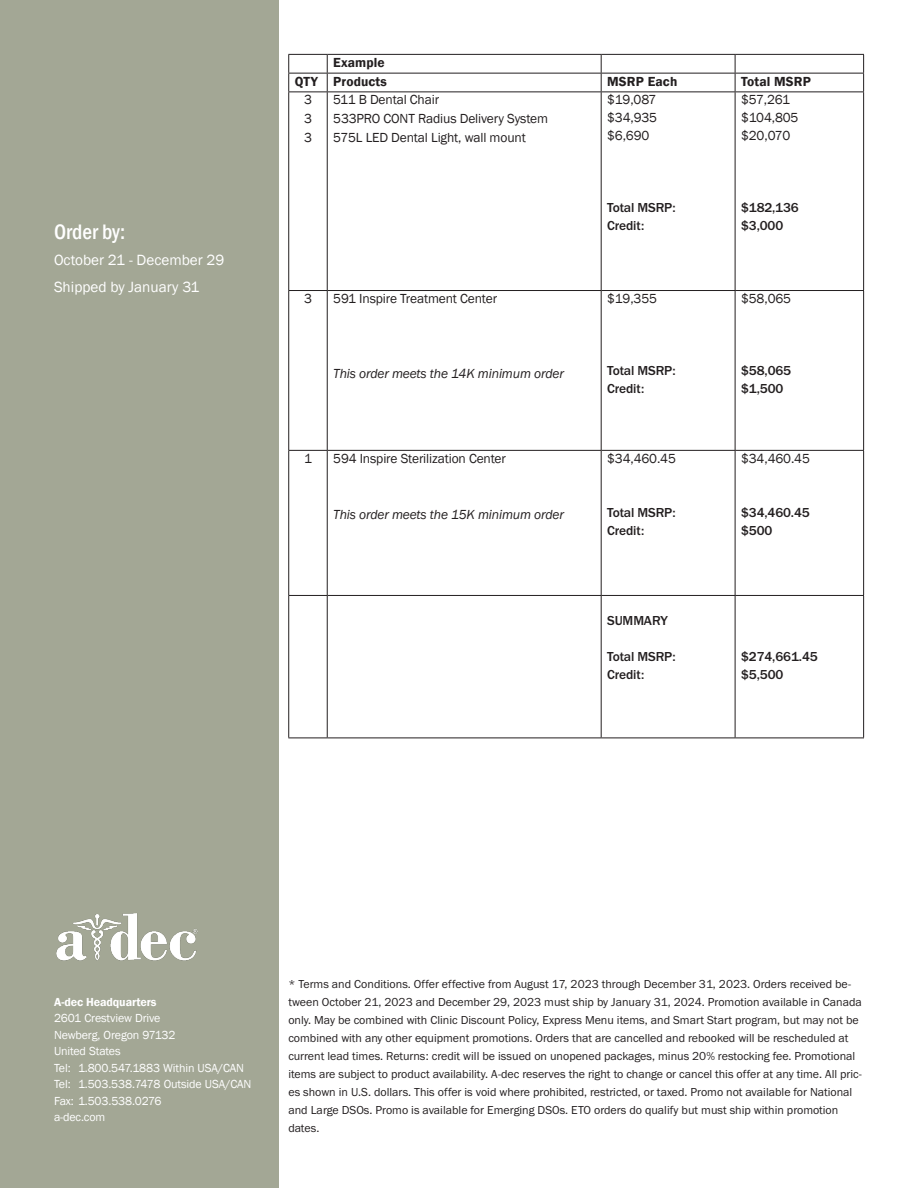
<style>
.page{position:relative;width:918px;height:1188px;background:#fff}
.page>*{position:absolute;margin:0;border:0;box-sizing:border-box;transform-origin:0 0}
.t1{font:500 condensed 21.6px "Franklin Gothic";color:#fff}
.t2{font:15.15px/26.5px "Franklin Gothic";color:#fff}
.t3{font:13.5px "Franklin Gothic";letter-spacing:-.01em;color:#231f20}
.t4{font:500 13.5px "Franklin Gothic URW";letter-spacing:-.01em;color:#231f20}
.t5{font:italic 13.5px "Franklin Gothic";letter-spacing:-.01em;color:#231f20}
.t6{font:600 13.5px "Franklin Gothic";letter-spacing:.01em;color:#231f20}
.t7{font:12px/18px "Franklin Gothic URW Boo";color:#231f20}
.Body_Copy_-_No_space_before{font:12px "Franklin Gothic";letter-spacing:-.01em;color:#fff}
.Body_Copy_-_No_space_before-2{font:600 12px "Franklin Gothic";letter-spacing:-.01em;color:#fff}
</style>
<div class="page">
<div style="left:0;top:0;width:278px;height:1188px;background:#a3a795"></div>
<img style="left:56px;top:913px;width:142px;height:48px">
<hr style="left:288px;top:54px;width:39px;height:1px;background:#231f20">
<hr style="left:327px;top:54px;width:274px;height:1px;background:#231f20">
<hr style="left:601px;top:54px;width:134px;height:1px;background:#231f20">
<hr style="left:735px;top:54px;width:129px;height:1px;background:#231f20">
<hr style="left:288px;top:73px;width:39px;height:1px;background:#231f20">
<svg style="left:288px;top:55px;width:1px;height:37px"></svg>
<hr style="left:327px;top:73px;width:274px;height:1px;background:#231f20">
<svg style="left:327px;top:55px;width:1px;height:37px"></svg>
<hr style="left:601px;top:73px;width:134px;height:1px;background:#231f20">
<svg style="left:601px;top:55px;width:1px;height:37px"></svg>
<hr style="left:735px;top:73px;width:129px;height:1px;background:#231f20">
<svg style="left:735px;top:55px;width:1px;height:37px"></svg>
<svg style="left:863px;top:55px;width:1px;height:37px"></svg>
<hr style="left:288px;top:92px;width:39px;height:1px;background:#231f20">
<hr style="left:288px;top:92px;width:1px;height:198px;background:#231f20">
<hr style="left:327px;top:92px;width:274px;height:1px;background:#231f20">
<hr style="left:327px;top:92px;width:1px;height:198px;background:#231f20">
<hr style="left:601px;top:92px;width:134px;height:1px;background:#231f20">
<hr style="left:601px;top:92px;width:1px;height:198px;background:#231f20">
<hr style="left:735px;top:92px;width:129px;height:1px;background:#231f20">
<hr style="left:735px;top:92px;width:1px;height:198px;background:#231f20">
<hr style="left:863px;top:92px;width:1px;height:198px;background:#231f20">
<hr style="left:288px;top:290px;width:39px;height:1px;background:#231f20">
<hr style="left:288px;top:291px;width:1px;height:159px;background:#231f20">
<hr style="left:327px;top:290px;width:274px;height:1px;background:#231f20">
<hr style="left:327px;top:291px;width:1px;height:159px;background:#231f20">
<hr style="left:601px;top:290px;width:134px;height:1px;background:#231f20">
<hr style="left:601px;top:291px;width:1px;height:159px;background:#231f20">
<hr style="left:735px;top:290px;width:129px;height:1px;background:#231f20">
<hr style="left:735px;top:291px;width:1px;height:159px;background:#231f20">
<hr style="left:863px;top:291px;width:1px;height:159px;background:#231f20">
<hr style="left:288px;top:450px;width:39px;height:1px;background:#231f20">
<hr style="left:288px;top:451px;width:1px;height:144px;background:#231f20">
<hr style="left:327px;top:450px;width:274px;height:1px;background:#231f20">
<hr style="left:327px;top:451px;width:1px;height:144px;background:#231f20">
<hr style="left:601px;top:450px;width:134px;height:1px;background:#231f20">
<hr style="left:601px;top:451px;width:1px;height:144px;background:#231f20">
<hr style="left:735px;top:450px;width:129px;height:1px;background:#231f20">
<hr style="left:735px;top:451px;width:1px;height:144px;background:#231f20">
<hr style="left:863px;top:451px;width:1px;height:144px;background:#231f20">
<hr style="left:288px;top:595px;width:39px;height:1px;background:#231f20">
<hr style="left:288px;top:596px;width:1px;height:142px;background:#231f20">
<hr style="left:327px;top:595px;width:274px;height:1px;background:#231f20">
<hr style="left:327px;top:596px;width:1px;height:142px;background:#231f20">
<hr style="left:601px;top:595px;width:134px;height:1px;background:#231f20">
<hr style="left:601px;top:596px;width:1px;height:142px;background:#231f20">
<hr style="left:735px;top:595px;width:129px;height:1px;background:#231f20">
<hr style="left:735px;top:596px;width:1px;height:142px;background:#231f20">
<hr style="left:863px;top:596px;width:1px;height:142px;background:#231f20">
<hr style="left:288px;top:738px;width:39px;height:1px;background:#231f20">
<hr style="left:327px;top:738px;width:274px;height:1px;background:#231f20">
<hr style="left:601px;top:738px;width:134px;height:1px;background:#231f20">
<hr style="left:735px;top:738px;width:129px;height:1px;background:#231f20">
<p class="t1" style="left:54px;top:217px;width:73px">Order by:</p>
<p class="t2" style="left:54px;top:247px;width:172px">October 21 - December 29<br>Shipped by January 31</p>
<p class="t6" style="left:333px;top:54px;width:53px">Example</p>
<p class="t6" style="left:295px;top:73px;width:25px">QTY</p>
<p class="t6" style="left:333px;top:73px;width:55px">Products</p>
<p class="t6" style="left:607px;top:73px;width:72px">MSRP Each</p>
<p class="t6" style="left:741px;top:73px;width:71px">Total MSRP</p>
<p class="t3" style="left:304px;top:91px;width:9px">3</p>
<p class="t3" style="left:304px;top:110px;width:9px">3</p>
<p class="t3" style="left:304px;top:129px;width:9px">3</p>
<p class="t3" style="left:607px;top:91px;width:51px">$19,087</p>
<p class="t3" style="left:607px;top:109px;width:52px">$34,935</p>
<p class="t3" style="left:607px;top:127px;width:44px">$6,690</p>
<p class="t3" style="left:741px;top:91px;width:50px">$57,261</p>
<p class="t3" style="left:741px;top:109px;width:59px">$104,805</p>
<p class="t3" style="left:741px;top:127px;width:51px">$20,070</p>
<p class="t3" style="left:333px;top:91px;width:107px">511 B Dental Chair</p>
<p class="t3" style="left:333px;top:110px;width:216px">533PRO CONT Radius Delivery System</p>
<p class="t3" style="left:333px;top:129px;width:194px">575L LED Dental Light, wall mount</p>
<p class="t4" style="left:607px;top:199px;width:70px">Total MSRP:</p>
<p class="t4" style="left:607px;top:217px;width:39px">Credit:</p>
<p class="t4" style="left:741px;top:199px;width:59px">$182,136</p>
<p class="t4" style="left:741px;top:217px;width:44px">$3,000</p>
<p class="t3" style="left:304px;top:290px;width:9px">3</p>
<p class="t3" style="left:333px;top:290px;width:165px">591 Inspire Treatment Center</p>
<p class="t3" style="left:607px;top:290px;width:51px">$19,355</p>
<p class="t3" style="left:741px;top:290px;width:52px">$58,065</p>
<p class="t5" style="left:333px;top:365px;width:232px">This order meets the 14K minimum order</p>
<p class="t4" style="left:607px;top:362px;width:70px">Total MSRP:</p>
<p class="t4" style="left:607px;top:380px;width:39px">Credit:</p>
<p class="t4" style="left:741px;top:362px;width:52px">$58,065</p>
<p class="t4" style="left:741px;top:380px;width:44px">$1,500</p>
<p class="t3" style="left:304px;top:450px;width:9px">1</p>
<p class="t3" style="left:333px;top:450px;width:174px">594 Inspire Sterilization Center</p>
<p class="t3" style="left:607px;top:450px;width:70px">$34,460.45</p>
<p class="t3" style="left:741px;top:450px;width:70px">$34,460.45</p>
<p class="t5" style="left:333px;top:506px;width:232px">This order meets the 15K minimum order</p>
<p class="t4" style="left:607px;top:504px;width:70px">Total MSRP:</p>
<p class="t4" style="left:607px;top:522px;width:39px">Credit:</p>
<p class="t4" style="left:741px;top:504px;width:70px">$34,460.45</p>
<p class="t4" style="left:741px;top:522px;width:33px">$500</p>
<p class="t4" style="left:607px;top:613px;width:62px">SUMMARY</p>
<p class="t4" style="left:607px;top:649px;width:70px">Total MSRP:</p>
<p class="t4" style="left:607px;top:667px;width:39px">Credit:</p>
<p class="t4" style="left:741px;top:649px;width:78px">$274,661.45</p>
<p class="t4" style="left:741px;top:667px;width:44px">$5,500</p>
<p class="Body_Copy_-_No_space_before-2" style="left:54px;top:994px;width:104px">A-dec Headquarters</p>
<p class="Body_Copy_-_No_space_before" style="left:54px;top:1011px;width:108px">2601 Crestview Drive</p>
<p class="Body_Copy_-_No_space_before" style="left:54px;top:1027px;width:123px">Newberg, Oregon 97132</p>
<p class="Body_Copy_-_No_space_before" style="left:54px;top:1044px;width:68px">United States</p>
<p class="Body_Copy_-_No_space_before" style="left:54px;top:1060px;width:192px">Tel: 1.800.547.1883 Within USA/CAN</p>
<p class="Body_Copy_-_No_space_before" style="left:54px;top:1077px;width:199px">Tel: 1.503.538.7478 Outside USA/CAN</p>
<p class="Body_Copy_-_No_space_before" style="left:54px;top:1093px;width:109px">Fax: 1.503.538.0276</p>
<p class="Body_Copy_-_No_space_before" style="left:54px;top:1110px;width:53px">a-dec.com</p>
<p class="t7" style="left:288px;top:974px;width:575px">* Terms and Conditions. Offer effective from August 17, 2023 through December 31, 2023. Orders received be&shy;tween October 21, 2023 and December 29, 2023 must ship by January 31, 2024. Promotion available in Canada only. May be combined with Clinic Discount Policy, Express Menu items, and Smart Start program, but may not be combined with any other equipment promotions. Orders that are cancelled and rebooked will be rescheduled at current lead times. Returns: credit will be issued on unopened packages, minus 20% restocking fee. Promotional items are subject to product availability. A-dec reserves the right to change or cancel this offer at any time. All pric&shy;es shown in U.S. dollars. This offer is void where prohibited, restricted, or taxed. Promo not available for National and Large DSOs. Promo is available for Emerging DSOs. ETO orders do qualify but must ship within promotion dates.</p>
</div>
